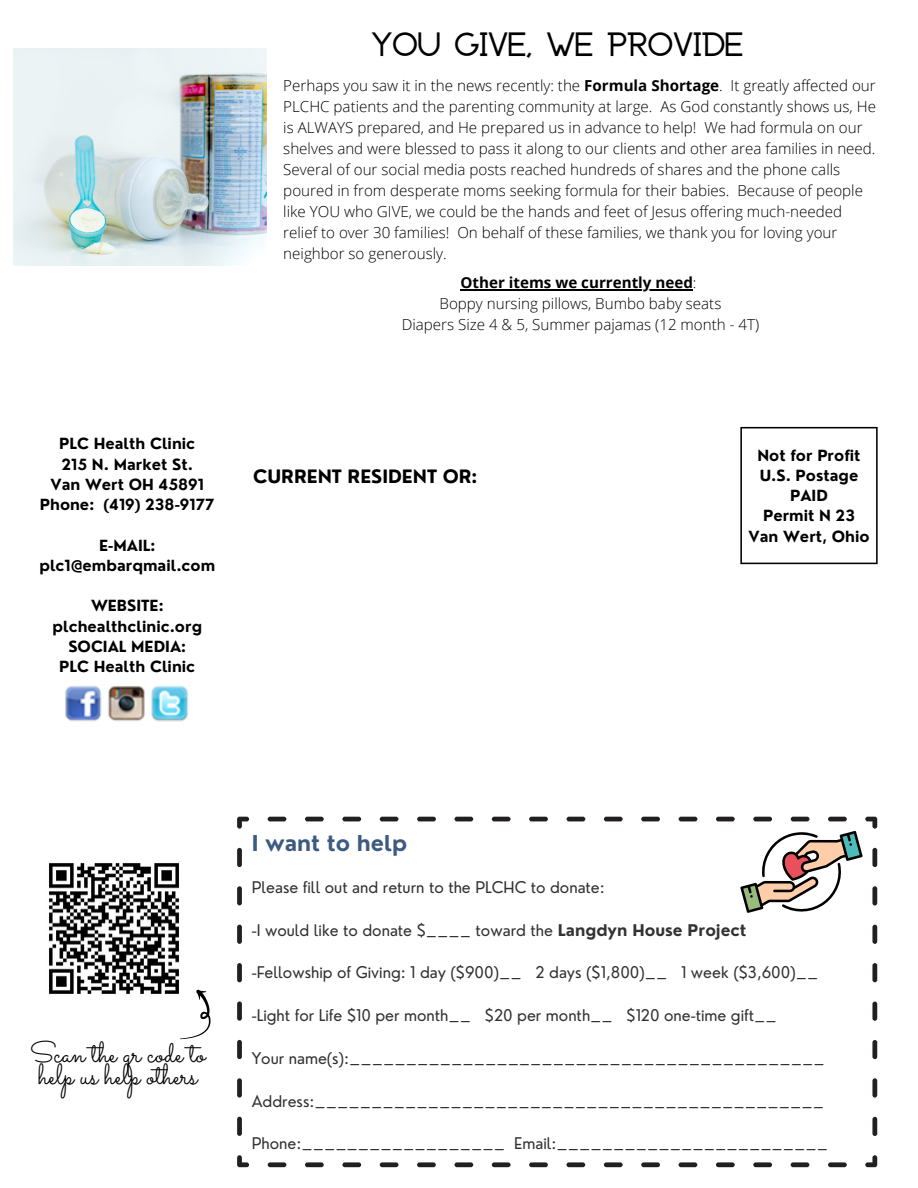
<style>
.page{position:relative;width:918px;height:1188px;background:#fff}
.page>*{position:absolute;margin:0;border:0;box-sizing:border-box;transform-origin:0 0}
.t1{font:29.25px/21.9px "Sacramento";color:#000}
.t2{font:700 27px "Anchorage";color:#000}
.t3{font:700 21.3px "Nourd";color:#3d5a80}
.t4{font:700 18px "Nourd";color:#000}
.t5{font:15.75px "Nourd";color:#323232}
.t6{font:300 15.15px/21px "Open Sans";color:#000}
.t7{font:700 15px/20.2px "Nourd";color:#000;text-align:center}
.s1{font-weight:700}
</style>
<div class="page">
<svg style="left:740px;top:427px;width:138px;height:137px"></svg>
<img style="left:65px;top:686px;width:123px;height:36px">
<svg style="left:237px;top:817px;width:640px;height:350px"></svg>
<img style="left:49px;top:863px;width:130px;height:131px">
<img style="left:13px;top:49px;width:253px;height:217px">
<svg style="left:167px;top:987px;width:44px;height:53px"></svg>
<svg style="left:740px;top:831px;width:123px;height:83px"></svg>
<hr style="left:461px;top:289px;width:232px;height:1px;background:#000">
<h2 class="t2" style="left:372px;top:33px;width:373px">YOU GIVE, WE PROVIDE</h2>
<p class="t6" style="left:283px;top:74px;width:594px">Perhaps you saw it in the news recently: the <span class="s1">Formula Shortage</span>. It greatly affected our PLCHC patients and the parenting community at large. As God constantly shows us, He is ALWAYS prepared, and He prepared us in advance to help! We had formula on our shelves and were blessed to pass it along to our clients and other area families in need.<br>Several of our social media posts reached hundreds of shares and the phone calls poured in from desperate moms seeking formula for their babies. Because of people like YOU who GIVE, we could be the hands and feet of Jesus offering much-needed relief to over 30 families! On behalf of these families, we thank you for loving your neighbor so generously.</p>
<p class="t6" style="left:402px;top:272px;width:359px;text-align:center"><span class="s1">Other items we currently need</span>:<br>Boppy nursing pillows, Bumbo baby seats<br>Diapers Size 4 &amp; 5, Summer pajamas (12 month - 4T)</p>
<p class="t7" style="left:40px;top:434px;width:176px">PLC Health Clinic<br>215 N. Market St.<br>Van Wert OH 45891<br>Phone: (419) 238-9177</p>
<p class="t7" style="left:39px;top:535px;width:177px">E-MAIL: plc1@embarqmail.com</p>
<p class="t7" style="left:52px;top:596px;width:151px">WEBSITE: plchealthclinic.org<br>SOCIAL MEDIA:<br>PLC Health Clinic</p>
<p class="t4" style="left:253px;top:465px;width:226px">CURRENT RESIDENT OR:</p>
<p class="t7" style="left:749px;top:445px;width:122px">Not for Profit<br>U.S. Postage<br>PAID<br>Permit N 23<br>Van Wert, Ohio</p>
<h1 class="t1" style="left:30px;top:1041px;width:177px">Scan the qr code to help us help others</h1>
<h3 class="t3" style="left:252px;top:830px;width:157px">I want to help</h3>
<p class="t5" style="left:252px;top:877px;width:355px">Please fill out and return to the PLCHC to donate:</p>
<p class="t5" style="left:252px;top:920px;width:496px">-I would like to donate $____ toward the <span class="s1">Langdyn House Project</span></p>
<p class="t5" style="left:252px;top:963px;width:568px">-Fellowship of Giving: 1 day ($900)__ 2 days ($1,800)__ 1 week ($3,600)__</p>
<p class="t5" style="left:252px;top:1005px;width:527px">-Light for Life $10 per month__ $20 per month__ $120 one-time gift__</p>
<p class="t5" style="left:252px;top:1048px;width:575px">Your name(s):__________________________________________</p>
<p class="t5" style="left:252px;top:1091px;width:574px">Address:_____________________________________________</p>
<p class="t5" style="left:252px;top:1134px;width:578px">Phone:__________________ Email:________________________</p>
</div>
